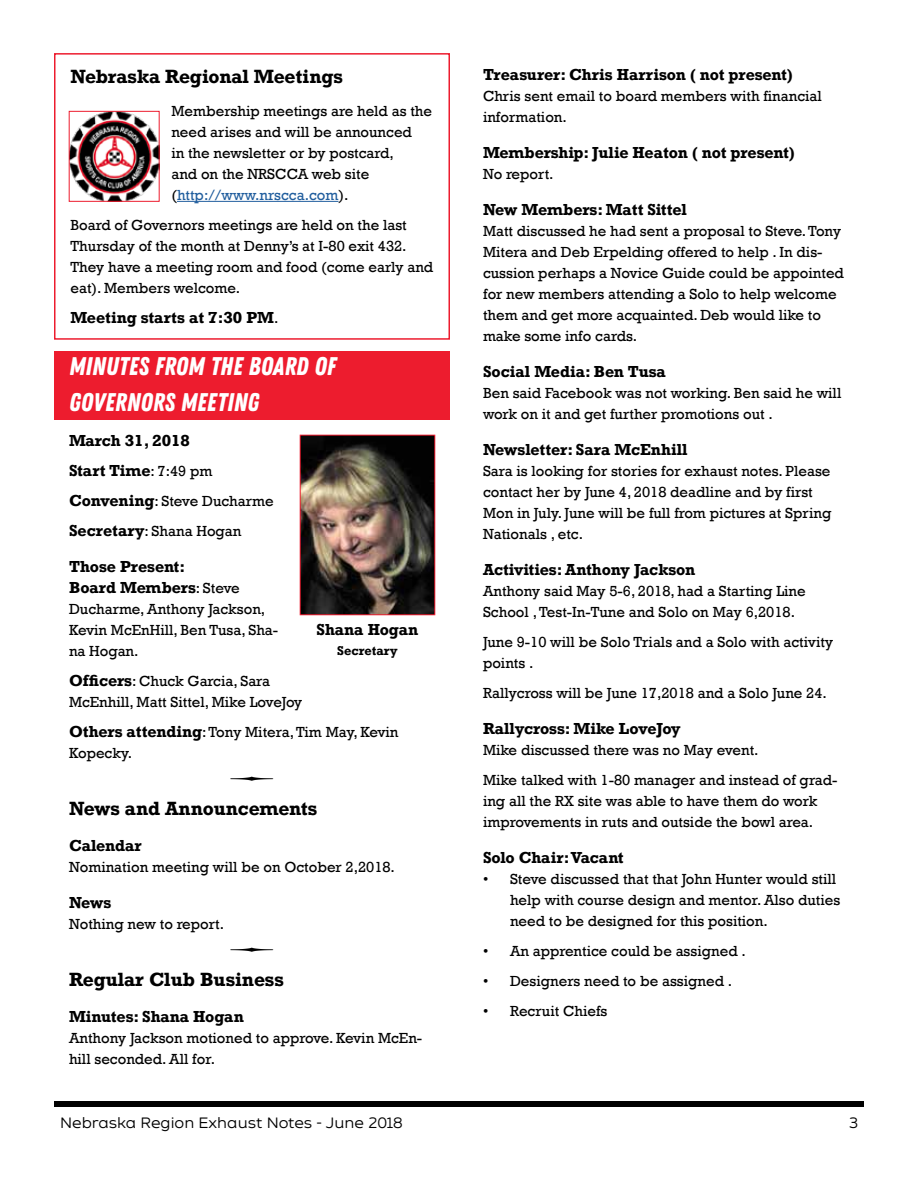
<style>
.page{position:relative;width:918px;height:1188px;background:#fff}
.page>*{position:absolute;margin:0;border:0;box-sizing:border-box;transform-origin:0 0}
.t1{font:25.5px/36px "Zing Rust Base";color:#fff}
.t2{font:700 18px "Rockwell";color:#000}
.t3{font:15px/21px "Rockwell";color:#000}
.t4{font:700 15px/30px "Rockwell";color:#000}
.t5{font:15px "Zing Sans Rust R Base";color:#000}
.t6{font:700 12px "Rockwell";color:#000}
.s1{color:#215e9e}
.s2{font-weight:400}
.s3{font-weight:700}
</style>
<div class="page">
<hr style="left:177px;top:201px;width:162px;height:1px;background:#215e9e">
<div style="left:54px;top:53px;width:396px;height:287px;border:2px solid #ed1c2e"></div>
<img style="left:71px;top:113px;width:86px;height:87px">
<div style="left:69px;top:111px;width:90px;height:91px;border:1px solid #ed1c2e"></div>
<div style="left:54px;top:1101px;width:810px;height:6px;background:#000"></div>
<div style="left:54px;top:351px;width:396px;height:69px;background:#ed1c2e"></div>
<img style="left:302px;top:437px;width:131px;height:176px">
<p class="t2" style="left:70px;top:65px;width:274px">Nebraska Regional Meetings</p>
<p class="t3" style="left:171px;top:101px;width:262px">Membership meetings are held as the need arises and will be announced<br>in the newsletter or by postcard,<br>and on the NRSCCA web site (<span class="s1">http://www.nrscca.com</span>).</p>
<p class="t3" style="left:70px;top:215px;width:364px">Board of Governors meetings are held on the last Thursday of the month at Denny’s at I-80 exit 432.<br>They have a meeting room and food (come early and eat). Members welcome.</p>
<p class="t4" style="left:70px;top:303px;width:210px">Meeting starts at 7:30 PM<span class="s2">.</span></p>
<h1 class="t1" style="left:69px;top:348px;width:269px">MINUTES FROM THE BOARD OF<br>GOVERNORS MEETING</h1>
<p class="t4" style="left:69px;top:426px;width:206px">March 31, 2018<br>Start Time<span class="s2">: 7:49 pm<br></span>Convening<span class="s2">: Steve Ducharme<br></span>Secretary<span class="s2">: Shana Hogan</span></p>
<p class="t3" style="left:69px;top:557px;width:211px"><span class="s3">Those Present:<br>Board Members</span>: Steve<br>Ducharme, Anthony Jackson,<br>Kevin McEnHill, Ben Tusa, Sha&shy;na Hogan.</p>
<p class="t3" style="left:69px;top:671px;width:235px"><span class="s3">Officers</span>: Chuck Garcia, Sara<br>McEnhill, Matt Sittel, Mike LoveJoy</p>
<p class="t3" style="left:69px;top:722px;width:331px"><span class="s3">Others attending</span>: Tony Mitera, Tim May, Kevin<br>Kopecky.</p>
<p class="t4" style="left:317px;top:615px;width:103px">Shana Hogan</p>
<p class="t6" style="left:337px;top:643px;width:62px">Secretary</p>
<p class="t2" style="left:69px;top:797px;width:250px">News and Announcements</p>
<p class="t4" style="left:69px;top:831px;width:75px">Calendar</p>
<p class="t3" style="left:69px;top:857px;width:328px">Nomination meeting will be on October 2,2018.</p>
<p class="t4" style="left:69px;top:888px;width:44px">News</p>
<p class="t3" style="left:69px;top:914px;width:157px">Nothing new to report.</p>
<p class="t2" style="left:69px;top:968px;width:216px">Regular Club Business</p>
<p class="t4" style="left:69px;top:1002px;width:176px">Minutes: Shana Hogan</p>
<p class="t3" style="left:69px;top:1028px;width:355px">Anthony Jackson motioned to approve. Kevin McEn&shy;hill seconded. All for.</p>
<p class="t4" style="left:483px;top:60px;width:311px">Treasurer: Chris Harrison ( not present)</p>
<p class="t3" style="left:483px;top:86px;width:340px">Chris sent email to board members with financial information.</p>
<p class="t4" style="left:483px;top:138px;width:313px">Membership: Julie Heaton ( not present)</p>
<p class="t3" style="left:483px;top:164px;width:72px">No report.</p>
<p class="t4" style="left:483px;top:195px;width:205px">New Members: Matt Sittel</p>
<p class="t3" style="left:483px;top:221px;width:363px">Matt discussed he had sent a proposal to Steve. Tony Mitera and Deb Erpelding offered to help . In dis&shy;cussion perhaps a Novice Guide could be appointed for new members attending a Solo to help welcome them and get more acquainted. Deb would like to make some info cards.</p>
<p class="t4" style="left:483px;top:357px;width:185px">Social Media: Ben Tusa</p>
<p class="t3" style="left:483px;top:383px;width:360px">Ben said Facebook was not working. Ben said he will work on it and get further promotions out .</p>
<p class="t4" style="left:483px;top:435px;width:206px">Newsletter: Sara McEnhill</p>
<p class="t3" style="left:483px;top:461px;width:350px">Sara is looking for stories for exhaust notes. Please contact her by June 4, 2018 deadline and by first Mon in July. June will be full from pictures at Spring Nationals , etc.</p>
<p class="t4" style="left:483px;top:555px;width:214px">Activities: Anthony Jackson</p>
<p class="t3" style="left:483px;top:581px;width:324px">Anthony said May 5-6, 2018, had a Starting Line<br>School , Test-In-Tune and Solo on May 6,2018.</p>
<p class="t3" style="left:483px;top:632px;width:352px">June 9-10 will be Solo Trials and a Solo with activity points .</p>
<p class="t3" style="left:483px;top:683px;width:345px">Rallycross will be June 17,2018 and a Solo June 24.</p>
<p class="t4" style="left:483px;top:714px;width:199px">Rallycross: Mike LoveJoy</p>
<p class="t3" style="left:483px;top:736px;width:356px;line-height:30px">Mike discussed there was no May event.<br>Mike talked with 1-80 manager and instead of grad-</p>
<p class="t3" style="left:483px;top:791px;width:336px">ing all the RX site was able to have them do work improvements in ruts and outside the bowl area.</p>
<p class="t4" style="left:483px;top:843px;width:142px">Solo Chair: Vacant</p>
<p class="t3" style="left:510px;top:869px;width:332px;text-indent:-27px">• Steve discussed that that John Hunter would still help with course design and mentor. Also duties need to be designed for this position.</p>
<p class="t3" style="left:483px;top:941px;width:264px">• An apprentice could be assigned .</p>
<p class="t3" style="left:483px;top:971px;width:251px">• Designers need to be assigned .</p>
<p class="t3" style="left:483px;top:1001px;width:126px">• Recruit Chiefs</p>
<p class="t5" style="left:60px;top:1114px;width:344px">Nebraska Region Exhaust Notes - June 2018</p>
<p class="t5" style="left:849px;top:1114px;width:10px">3</p>
</div>
